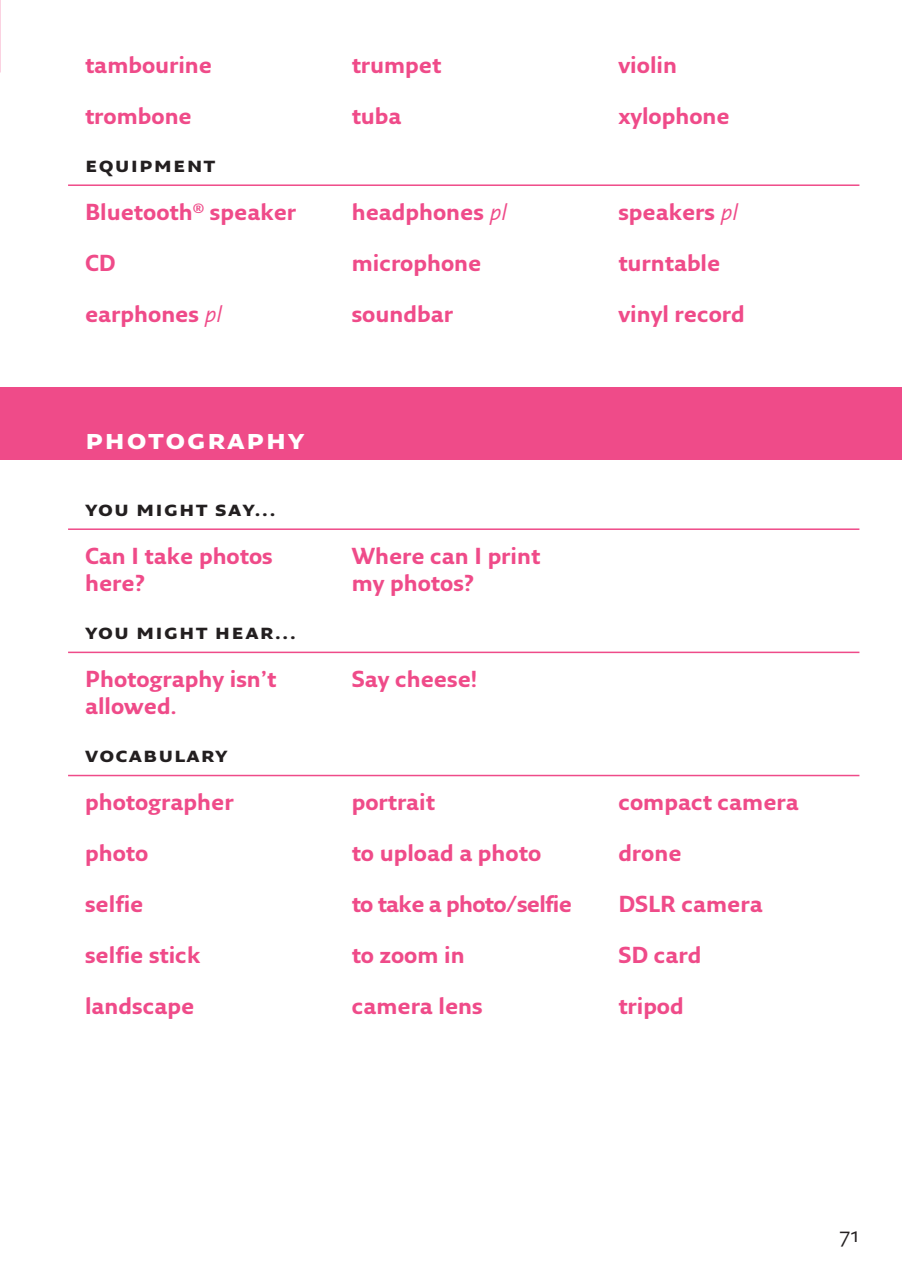
<style>
.page{position:relative;width:902px;height:1285px;background:#fff}
.page>*{position:absolute;margin:0;border:0;box-sizing:border-box;transform-origin:0 0}
.t1{font:700 30px "Fresco Sans SC";letter-spacing:.05em;color:#fff}
.t2{font:700 22.5px/48.3px "Fresco Sans";color:#ef4b89}
.t3{font:700 22.5px/48.3px "Fresco Sans SC";letter-spacing:.05em;color:#231f20}
.t4{font:700 22.5px "Fresco Sans";letter-spacing:-.03em;color:#ef4b89}
.t5{font:21px "Fresco Sans";color:#231f20}
.s1{font-family:"Fresco Sans SC";color:#231f20}
.s2{font-weight:400;font-style:italic}
.s3{font-family:"Fresco Sans";color:#ef4b89}
</style>
<div class="page">
<hr style="left:68px;top:184px;width:791px;height:2px;background:#ef4b89">
<hr style="left:68px;top:528px;width:791px;height:2px;background:#ef4b89">
<hr style="left:68px;top:651px;width:791px;height:2px;background:#ef4b89">
<hr style="left:68px;top:774px;width:791px;height:2px;background:#ef4b89">
<div style="left:0;top:387px;width:901px;height:72px;background:#ef4b89"></div>
<svg style="left:0;top:0;width:1px;height:72px"></svg>
<p class="t2" style="left:85px;top:41px;width:128px">tambourine</p>
<p class="t2" style="left:85px;top:91px;width:108px">trombone</p>
<p class="t2" style="left:85px;top:139px;width:212px"><span class="s1">equipment<br></span>Bluetooth<sup>®</sup> speaker</p>
<p class="t2" style="left:85px;top:238px;width:32px">CD</p>
<p class="t2" style="left:85px;top:289px;width:138px">earphones <span class="s2">pl</span></p>
<p class="t1" style="left:85px;top:420px;width:221px">photography</p>
<p class="t3" style="left:85px;top:483px;width:192px">you might say...<br><span class="s3">Can I take photos</span></p>
<p class="t2" style="left:85px;top:558px;width:61px">here?</p>
<p class="t2" style="left:85px;top:606px;width:212px"><span class="s1">you might hear...<br></span>Photography isn’t</p>
<p class="t2" style="left:85px;top:681px;width:93px">allowed.</p>
<p class="t2" style="left:85px;top:729px;width:150px"><span class="s1">vocabulary </span>photographer</p>
<p class="t2" style="left:85px;top:828px;width:65px">photo</p>
<p class="t2" style="left:85px;top:879px;width:60px">selfie</p>
<p class="t2" style="left:85px;top:930px;width:117px">selfie stick</p>
<p class="t2" style="left:85px;top:981px;width:111px">landscape</p>
<p class="t2" style="left:352px;top:41px;width:91px">trumpet</p>
<p class="t2" style="left:352px;top:91px;width:51px">tuba</p>
<p class="t2" style="left:351px;top:187px;width:157px">headphones <span class="s2">pl</span></p>
<p class="t2" style="left:351px;top:238px;width:131px">microphone</p>
<p class="t2" style="left:351px;top:289px;width:103px">soundbar</p>
<p class="t2" style="left:352px;top:542px;width:190px;line-height:27px">Where can I print my photos?</p>
<p class="t2" style="left:352px;top:654px;width:127px">Say cheese!</p>
<p class="t2" style="left:352px;top:777px;width:85px">portrait</p>
<p class="t2" style="left:352px;top:828px;width:191px">to upload a photo</p>
<p class="t4" style="left:352px;top:890px;width:222px">to take a photo/selfie</p>
<p class="t2" style="left:352px;top:930px;width:114px">to zoom in</p>
<p class="t2" style="left:352px;top:981px;width:133px">camera lens</p>
<p class="t2" style="left:618px;top:41px;width:60px">violin</p>
<p class="t2" style="left:618px;top:91px;width:113px">xylophone</p>
<p class="t2" style="left:618px;top:187px;width:121px">speakers <span class="s2">pl</span></p>
<p class="t2" style="left:618px;top:238px;width:103px">turntable</p>
<p class="t2" style="left:618px;top:289px;width:128px">vinyl record</p>
<p class="t2" style="left:618px;top:777px;width:182px">compact camera</p>
<p class="t2" style="left:618px;top:828px;width:65px">drone</p>
<p class="t2" style="left:618px;top:879px;width:146px">DSLR camera</p>
<p class="t2" style="left:618px;top:930px;width:85px">SD card</p>
<p class="t2" style="left:618px;top:981px;width:67px">tripod</p>
<p class="t5" style="left:839px;top:1222px;width:22px">71</p>
</div>
